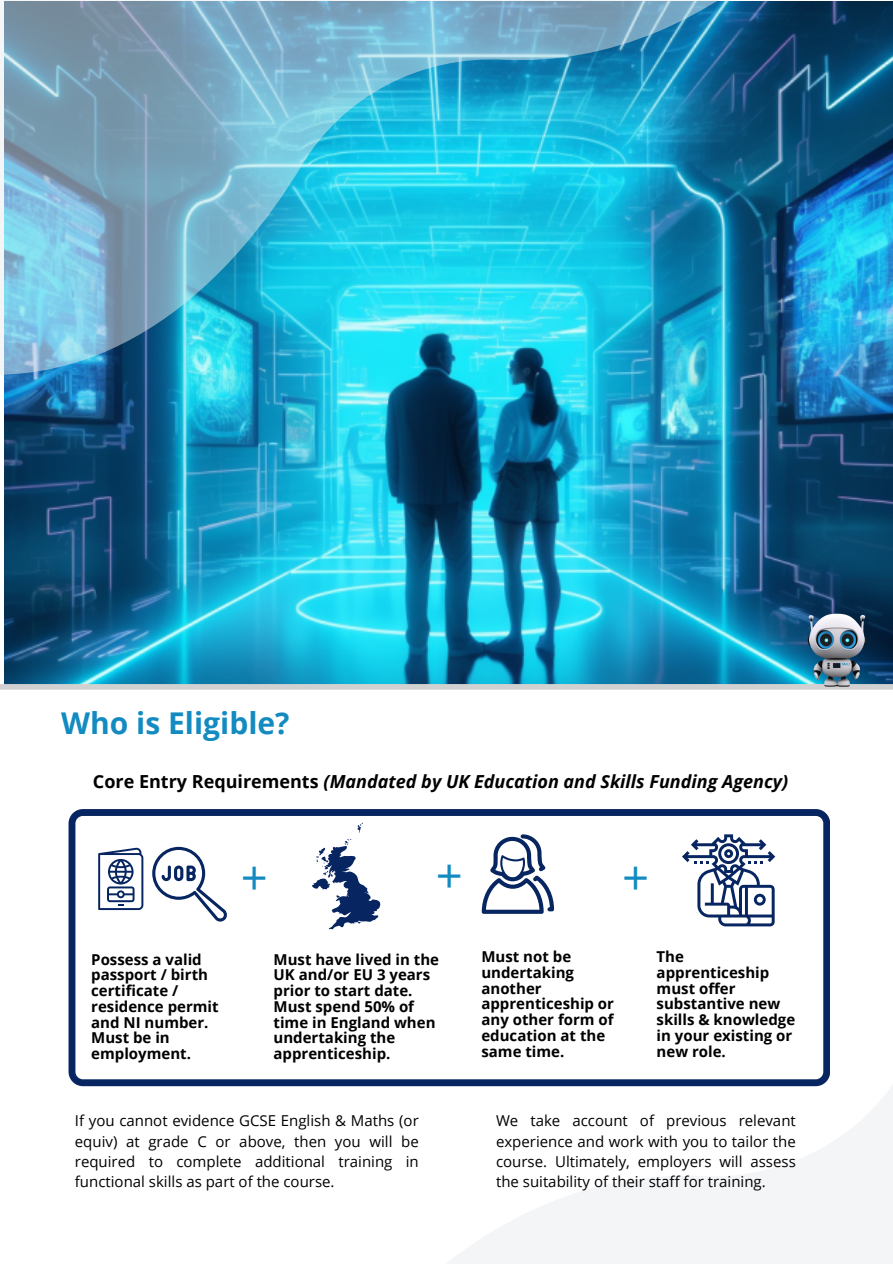
<style>
.page{position:relative;width:893px;height:1264px;background:#fff}
.page>*{position:absolute;margin:0;border:0;box-sizing:border-box;transform-origin:0 0}
.t1{font:47.25px "Open Sans";color:#138bc1}
.t2{font:700 30px "Open Sans";color:#138bc1}
.t3{font:italic 700 18px "Open Sans";color:#000}
.t4{font:700 15px/15.8px "Open Sans";color:#000}
.t5{font:15px/20.2px "Open Sans";color:#000;text-align:justify}
.s1{font-style:normal}
</style>
<div class="page">
<img style="left:0;top:0;width:892px;height:643px">
<svg style="left:243px;top:592px;width:649px;height:671px"></svg>
<svg style="left:69px;top:809px;width:761px;height:277px"></svg>
<svg style="left:152px;top:846px;width:75px;height:75px"></svg>
<svg style="left:98px;top:847px;width:45px;height:63px"></svg>
<svg style="left:312px;top:822px;width:68px;height:107px"></svg>
<svg style="left:481px;top:834px;width:73px;height:79px"></svg>
<svg style="left:682px;top:834px;width:93px;height:92px"></svg>
<div style="left:0;top:684px;width:892px;height:5px;background:#d1d1d1"></div>
<img style="left:795px;top:608px;width:80px;height:79px">
<p class="t2" style="left:61px;top:702px;width:230px">Who is Eligible?</p>
<p class="t3" style="left:93px;top:768px;width:696px"><span class="s1">Core Entry Requirements</span> (Mandated by UK Education and Skills Funding Agency)</p>
<p class="t4" style="left:91px;top:950px;width:118px">Possess a valid passport / birth certificate /</p>
<p class="t4" style="left:91px;top:998px;width:129px">residence permit and NI number.</p>
<p class="t4" style="left:91px;top:1029px;width:101px">Must be in employment.</p>
<p class="t1" style="left:241px;top:844px;width:28px">+</p>
<p class="t1" style="left:436px;top:842px;width:28px">+</p>
<p class="t1" style="left:622px;top:844px;width:28px">+</p>
<p class="t4" style="left:273px;top:950px;width:167px">Must have lived in the<br>UK and/or EU 3 years prior to start date.<br>Must spend 50% of time in England when undertaking the apprenticeship.</p>
<p class="t4" style="left:481px;top:948px;width:134px">Must not be undertaking another apprenticeship or any other form of education at the same time.</p>
<p class="t4" style="left:656px;top:948px;width:140px">The apprenticeship must offer substantive new skills &amp; knowledge in your existing or new role.</p>
<p class="t5" style="left:75px;top:1110px;width:345px">If you cannot evidence GCSE English &amp; Maths (or equiv) at grade C or above, then you will be required to complete additional training in functional skills as part of the course.</p>
<p class="t5" style="left:496px;top:1110px;width:301px">We take account of previous relevant experience and work with you to tailor the course. Ultimately, employers will assess the suitability of their staff for training.</p>
</div>
